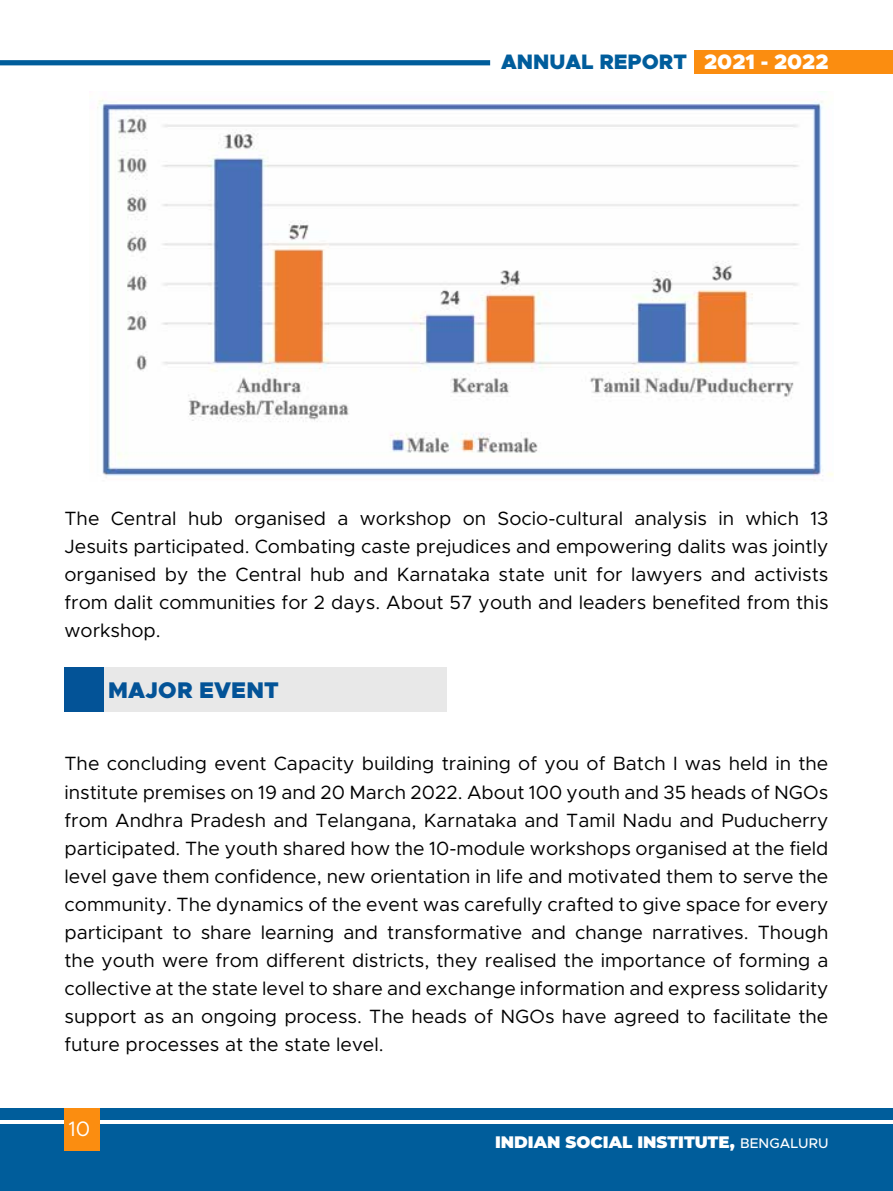
<style>
.page{position:relative;width:893px;height:1191px;background:#fff}
.page>*{position:absolute;margin:0;border:0;box-sizing:border-box;transform-origin:0 0}
.t1{font:900 22.75px "Metropolis";letter-spacing:.01em;color:#035397}
.t2{font:900 21px "Metropolis";color:#005d9c}
.t3{font:21px "Metropolis";color:#fff}
.t4{font:19.25px/28px "Metropolis";color:#000;text-align:justify}
.t5{font:900 16.62px "Montserrat";color:#fff}
.s1{color:#fff}
.s2{font-family:"Metropolis";font-weight:500;font-size:14px}
</style>
<div class="page">
<div style="left:0;top:1108px;width:893px;height:83px;background:#005d9b"></div>
<hr style="left:0;top:1120px;width:893px;height:4px;background:#fff">
<div style="left:64px;top:1108px;width:36px;height:42px;background:#fb8d10"></div>
<div style="left:0;top:60px;width:490px;height:5px;background:#005d9b"></div>
<div style="left:694px;top:50px;width:199px;height:23px;background:#fb8d10"></div>
<div style="left:64px;top:667px;width:382px;height:45px;background:#e8e8e8"></div>
<div style="left:64px;top:667px;width:40px;height:45px;background:#035397"></div>
<img style="left:97px;top:99px;width:737px;height:377px">
<p class="t2" style="left:501px;top:48px;width:329px">ANNUAL REPORT <span class="s1">2021 - 2022</span></p>
<p class="t4" style="left:64px;top:504px;width:766px">The Central hub organised a workshop on Socio-cultural analysis in which 13<br>Jesuits participated. Combating caste prejudices and empowering dalits was jointly organised by the Central hub and Karnataka state unit for lawyers and activists from dalit communities for 2 days. About 57 youth and leaders benefited from this workshop.</p>
<p class="t1" style="left:108px;top:675px;width:172px">MAJOR EVENT</p>
<p class="t4" style="left:64px;top:750px;width:766px">The concluding event Capacity building training of you of Batch I was held in the institute premises on 19 and 20 March 2022. About 100 youth and 35 heads of NGOs from Andhra Pradesh and Telangana, Karnataka and Tamil Nadu and Puducherry participated. The youth shared how the 10-module workshops organised at the field level gave them confidence, new orientation in life and motivated them to serve the community. The dynamics of the event was carefully crafted to give space for every participant to share learning and transformative and change narratives. Though the youth were from different districts, they realised the importance of forming a collective at the state level to share and exchange information and express solidarity support as an ongoing process. The heads of NGOs have agreed to facilitate the future processes at the state level.</p>
<p class="t3" style="left:68px;top:1115px;width:23px">10</p>
<p class="t5" style="left:495px;top:1130px;width:335px">INDIAN SOCIAL INSTITUTE, <span class="s2">BENGALURU</span></p>
</div>
